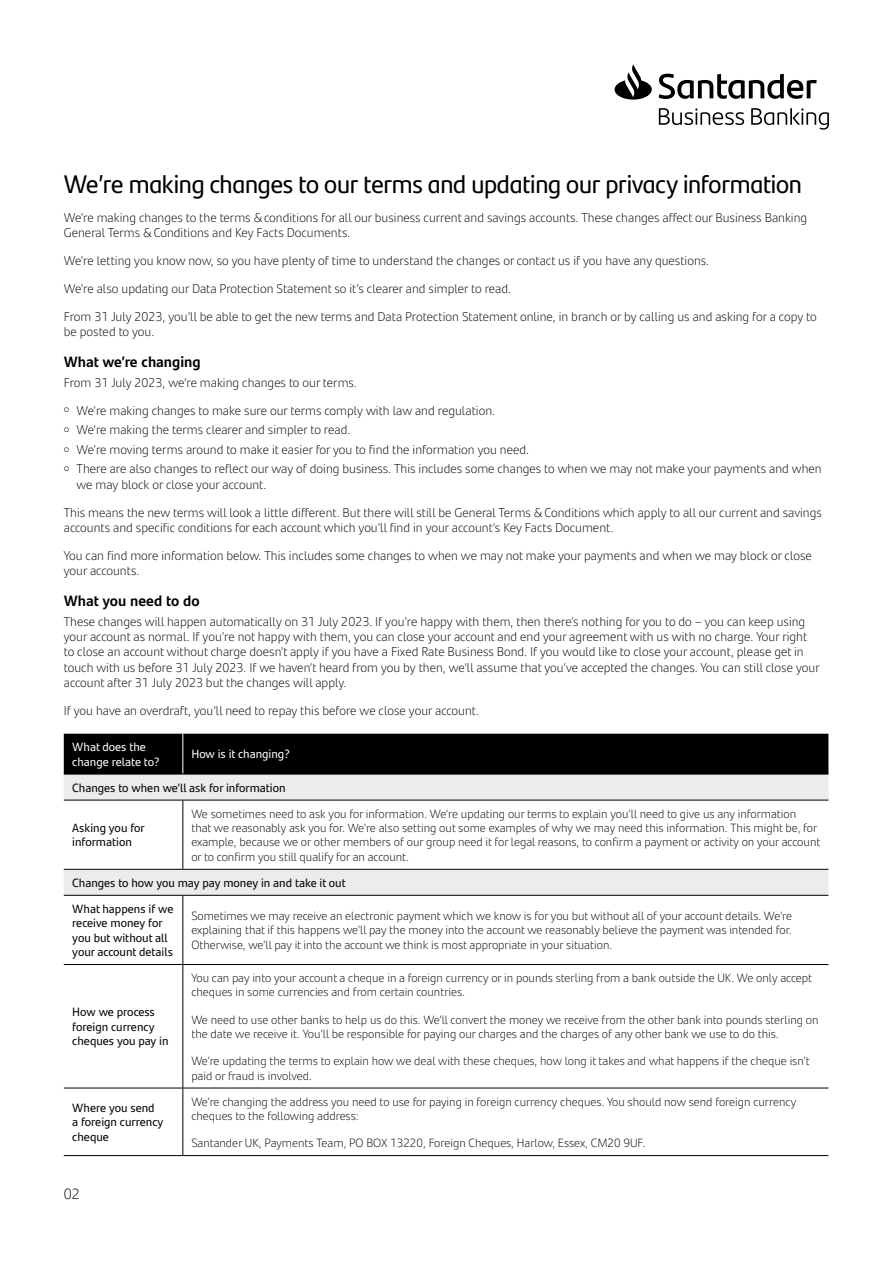
<style>
.page{position:relative;width:893px;height:1263px;background:#fff}
.page>*{position:absolute;margin:0;border:0;box-sizing:border-box;transform-origin:0 0}
.t1{font:25.5px "Santander Headline";letter-spacing:-.01em;color:#000}
.t2{font:700 15px "Santander Text";color:#000}
.t3{font:300 14.85px "Santander Text";color:#000}
.t4{font:300 12.75px/15.3px "Santander Text";color:#000}
.t5{font:300 12px/14.4px "Santander Text";color:#000}
.t6{font:12px/14.4px "Santander Text";color:#000}
.t7{font:12px/14.4px "Santander Text";color:#fff}
</style>
<div class="page">
<div style="left:64px;top:734px;width:764px;height:40px;background:#000"></div>
<svg style="left:64px;top:775px;width:764px;height:120px"></svg>
<hr style="left:182px;top:734px;width:1px;height:40px;background:#fff">
<hr style="left:182px;top:800px;width:1px;height:69px;background:#000">
<hr style="left:182px;top:896px;width:1px;height:68px;background:#000">
<hr style="left:64px;top:964px;width:119px;height:1px;background:#000">
<hr style="left:183px;top:964px;width:645px;height:1px;background:#000">
<hr style="left:182px;top:965px;width:1px;height:123px;background:#000">
<hr style="left:64px;top:1088px;width:119px;height:1px;background:#000">
<hr style="left:183px;top:1088px;width:645px;height:1px;background:#000">
<hr style="left:182px;top:1088px;width:1px;height:67px;background:#000">
<hr style="left:64px;top:1155px;width:119px;height:1px;background:#000">
<hr style="left:183px;top:1155px;width:645px;height:1px;background:#000">
<hr style="left:64px;top:774px;width:119px;height:1px;background:#000">
<hr style="left:183px;top:774px;width:645px;height:1px;background:#000">
<hr style="left:64px;top:800px;width:119px;height:1px;background:#000">
<hr style="left:183px;top:800px;width:645px;height:1px;background:#000">
<hr style="left:64px;top:869px;width:119px;height:1px;background:#000">
<hr style="left:183px;top:869px;width:645px;height:1px;background:#000">
<hr style="left:64px;top:895px;width:119px;height:1px;background:#000">
<hr style="left:183px;top:895px;width:645px;height:1px;background:#000">
<svg style="left:615px;top:64px;width:214px;height:66px"></svg>
<h1 class="t1" style="left:64px;top:165px;width:740px">We’re making changes to our terms and updating our privacy information</h1>
<p class="t4" style="left:64px;top:209px;width:745px">We’re making changes to the terms &amp; conditions for all our business current and savings accounts. These changes affect our Business Banking<br>General Terms &amp; Conditions and Key Facts Documents.</p>
<p class="t4" style="left:64px;top:246px;width:647px;line-height:28px">We’re letting you know now, so you have plenty of time to understand the changes or contact us if you have any questions.<br>We’re also updating our Data Protection Statement so it’s clearer and simpler to read.</p>
<p class="t4" style="left:64px;top:308px;width:754px">From 31 July 2023, you’ll be able to get the new terms and Data Protection Statement online, in branch or by calling us and asking for a copy to be posted to you.</p>
<p class="t2" style="left:64px;top:350px;width:138px">What we’re changing</p>
<p class="t4" style="left:64px;top:374px;width:295px">From 31 July 2023, we’re making changes to our terms.</p>
<p class="t4" style="left:64px;top:402px;width:433px">○ We’re making changes to make sure our terms comply with law and regulation.</p>
<p class="t4" style="left:64px;top:421px;width:288px">○ We’re making the terms clearer and simpler to read.</p>
<p class="t4" style="left:64px;top:441px;width:467px">○ We’re moving terms around to make it easier for you to find the information you need.</p>
<p class="t4" style="left:77px;top:461px;width:747px;text-indent:-13px">○ There are also changes to reflect our way of doing business. This includes some changes to when we may not make your payments and when we may block or close your account.</p>
<p class="t4" style="left:64px;top:504px;width:760px">This means the new terms will look a little different. But there will still be General Terms &amp; Conditions which apply to all our current and savings accounts and specific conditions for each account which you’ll find in your account’s Key Facts Document.</p>
<p class="t4" style="left:64px;top:547px;width:750px">You can find more information below. This includes some changes to when we may not make your payments and when we may block or close your accounts.</p>
<p class="t2" style="left:64px;top:589px;width:137px">What you need to do</p>
<p class="t4" style="left:64px;top:613px;width:757px">These changes will happen automatically on 31 July 2023. If you’re happy with them, then there’s nothing for you to do – you can keep using your account as normal. If you’re not happy with them, you can close your account and end your agreement with us with no charge. Your right to close an account without charge doesn’t apply if you have a Fixed Rate Business Bond. If you would like to close your account, please get in touch with us before 31 July 2023. If we haven’t heard from you by then, we’ll assume that you’ve accepted the changes. You can still close your account after 31 July 2023 but the changes will apply.</p>
<p class="t4" style="left:64px;top:702px;width:417px">If you have an overdraft, you’ll need to repay this before we close your account.</p>
<p class="t7" style="left:72px;top:739px;width:89px">What does the change relate to?</p>
<p class="t7" style="left:191px;top:746px;width:100px">How is it changing?</p>
<p class="t6" style="left:72px;top:779px;width:215px">Changes to when we’ll ask for information</p>
<p class="t6" style="left:72px;top:820px;width:74px">Asking you for information</p>
<p class="t5" style="left:191px;top:806px;width:631px">We sometimes need to ask you for information. We’re updating our terms to explain you’ll need to give us any information<br>that we reasonably ask you for. We’re also setting out some examples of why we may need this information. This might be, for example, because we or other members of our group need it for legal reasons, to confirm a payment or activity on your account or to confirm you still qualify for an account.</p>
<p class="t6" style="left:72px;top:869px;width:275px;line-height:26px">Changes to how you may pay money in and take it out<br>What happens if we</p>
<p class="t6" style="left:72px;top:915px;width:102px">receive money for you but without all your account details</p>
<p class="t5" style="left:191px;top:908px;width:602px;text-align:justify">Sometimes we may receive an electronic payment which we know is for you but without all of your account details. We’re explaining that if this happens we’ll pay the money into the account we reasonably believe the payment was intended for.<br>Otherwise, we’ll pay it into the account we think is most appropriate in your situation.</p>
<p class="t6" style="left:72px;top:1004px;width:98px">How we process foreign currency cheques you pay in</p>
<p class="t5" style="left:191px;top:970px;width:622px">You can pay into your account a cheque in a foreign currency or in pounds sterling from a bank outside the UK. We only accept cheques in some currencies and from certain countries.</p>
<p class="t5" style="left:191px;top:1011px;width:629px">We need to use other banks to help us do this. We’ll convert the money we receive from the other bank into pounds sterling on the date we receive it. You’ll be responsible for paying our charges and the charges of any other bank we use to do this.</p>
<p class="t5" style="left:191px;top:1053px;width:620px">We’re updating the terms to explain how we deal with these cheques, how long it takes and what happens if the cheque isn’t paid or fraud is involved.</p>
<p class="t6" style="left:72px;top:1100px;width:93px">Where you send a foreign currency cheque</p>
<p class="t5" style="left:191px;top:1093px;width:606px">We’re changing the address you need to use for paying in foreign currency cheques. You should now send foreign currency cheques to the following address:</p>
<p class="t5" style="left:191px;top:1135px;width:455px">Santander UK, Payments Team, PO BOX 13220, Foreign Cheques, Harlow, Essex, CM20 9UF.</p>
<p class="t3" style="left:64px;top:1183px;width:18px">02</p>
</div>
